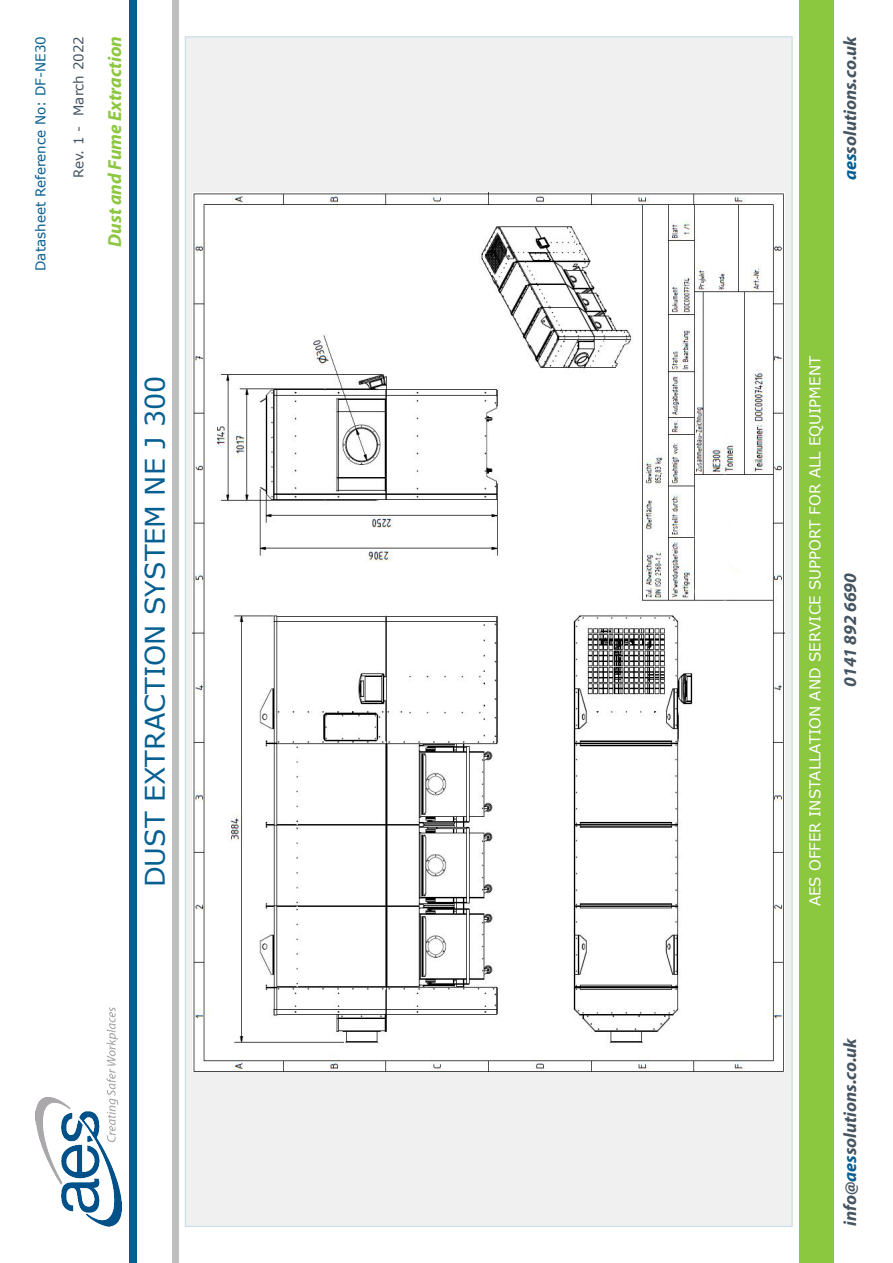
<style>
.page{position:relative;width:893px;height:1263px;background:#fff}
.page>*{position:absolute;margin:0;border:0;box-sizing:border-box;transform-origin:0 0}
.t1{font:27px "Verdana";color:#075f91}
.t2{font:italic 700 19.05px "Myriad Pro";color:#8cc740}
.t3{font:italic 700 18px "Myriad Pro";color:#455461}
.t4{font:15px "Verdana";color:#fff}
.t5{font:13.5px "Verdana";color:#075f91}
.t6{font:13.5px "Verdana";color:#455461}
.s1{color:#075f91}
</style>
<div class="page">
<div style="left:185px;top:36px;width:608px;height:1191px;background:#f0f0f1"></div>
<div style="left:129px;top:0;width:8px;height:1263px;background:#075e93"></div>
<div style="left:172px;top:0;width:6px;height:1263px;background:#bebebe"></div>
<div style="left:799px;top:0;width:35px;height:1263px;background:#8cc740"></div>
<img style="left:35px;top:1007px;width:86px;height:219px">
<img style="left:193px;top:192px;width:592px;height:879px">
<p class="t5" style="left:31px;top:271px;width:237px;rotate:-90deg">Datasheet Reference No: DF-NE30</p>
<p class="t6" style="left:69px;top:178px;width:144px;rotate:-90deg">Rev. 1 - March 2022</p>
<p class="t2" style="left:102px;top:247px;width:212px;rotate:-90deg">Dust and Fume Extraction</p>
<p class="t1" style="left:136px;top:887px;width:513px;rotate:-90deg">DUST EXTRACTION SYSTEM NE J 300</p>
<p class="t3" style="left:838px;top:180px;width:146px;rotate:-90deg"><span class="s1">aes</span>solutions.co.uk</p>
<p class="t4" style="left:805px;top:906px;width:552px;rotate:-90deg">AES OFFER INSTALLATION AND SERVICE SUPPORT FOR ALL EQUIPMENT</p>
<p class="t3" style="left:838px;top:687px;width:115px;rotate:-90deg">0141 892 6690</p>
<p class="t3" style="left:838px;top:1226px;width:190px;rotate:-90deg">info@<span class="s1">aes</span>solutions.co.uk</p>
</div>
